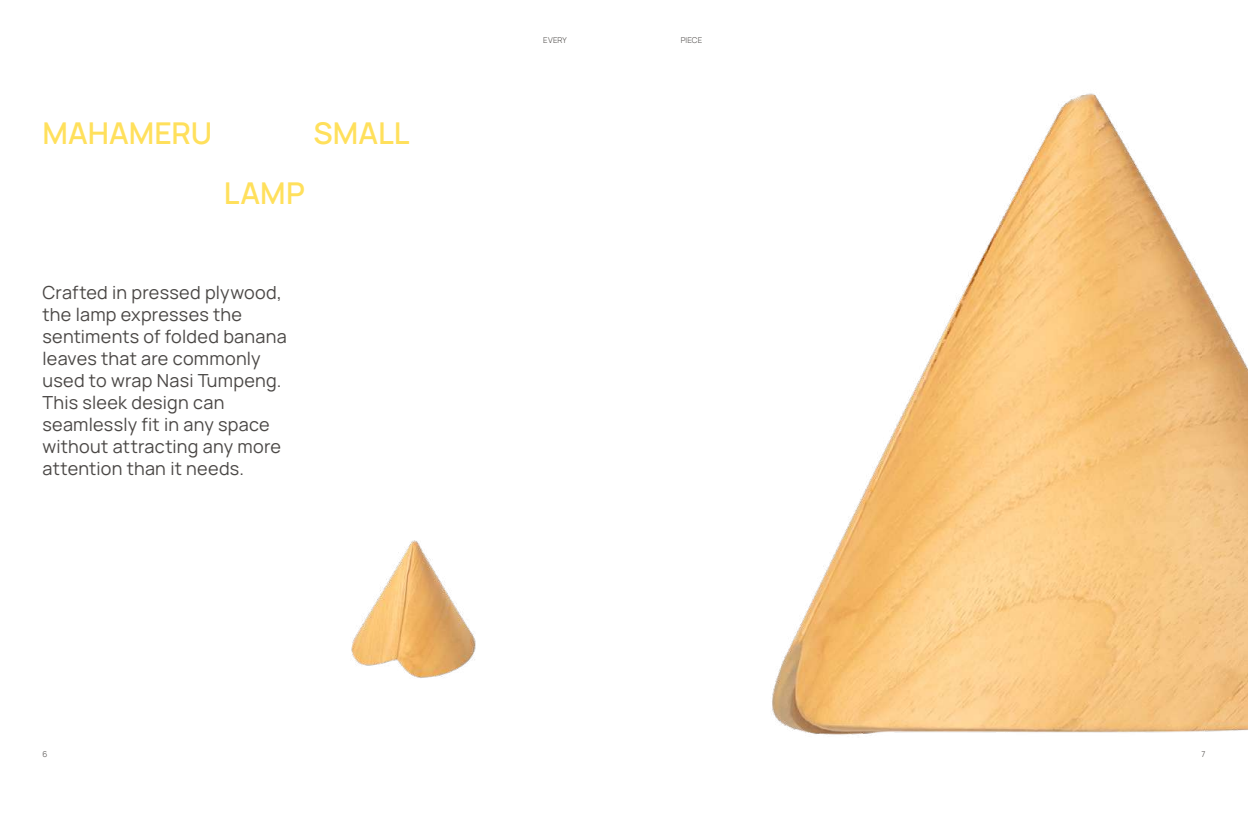
<style>
.page{position:relative;width:1248px;height:823px;background:#fff}
.page>*{position:absolute;margin:0;border:0;box-sizing:border-box;transform-origin:0 0}
.t1{font:600 30px "Manrope";color:#ffe05c}
.t2{font:18px/22px "Manrope";letter-spacing:.015em;color:#4b4846}
.t3{font:300 8px "Manrope";letter-spacing:.015em;color:#4b4846}
</style>
<div class="page">
<img style="left:351px;top:540px;width:125px;height:138px">
<img style="left:772px;top:93px;width:475px;height:642px">
<h1 class="t1" style="left:43px;top:115px;width:171px">MAHAMERU</h1>
<h1 class="t1" style="left:313px;top:115px;width:98px">SMALL</h1>
<h1 class="t1" style="left:224px;top:174px;width:82px">LAMP</h1>
<p class="t2" style="left:43px;top:281px;width:246px">Crafted in pressed plywood, the lamp expresses the sentiments of folded banana leaves that are commonly used to wrap Nasi Tumpeng.<br>This sleek design can seamlessly fit in any space without attracting any more attention than it needs.</p>
<p class="t3" style="left:543px;top:34px;width:25px">EVERY</p>
<p class="t3" style="left:680px;top:34px;width:23px">PIECE</p>
<p class="t3" style="left:43px;top:748px;width:6px">6</p>
<p class="t3" style="left:1201px;top:748px;width:5px">7</p>
</div>
